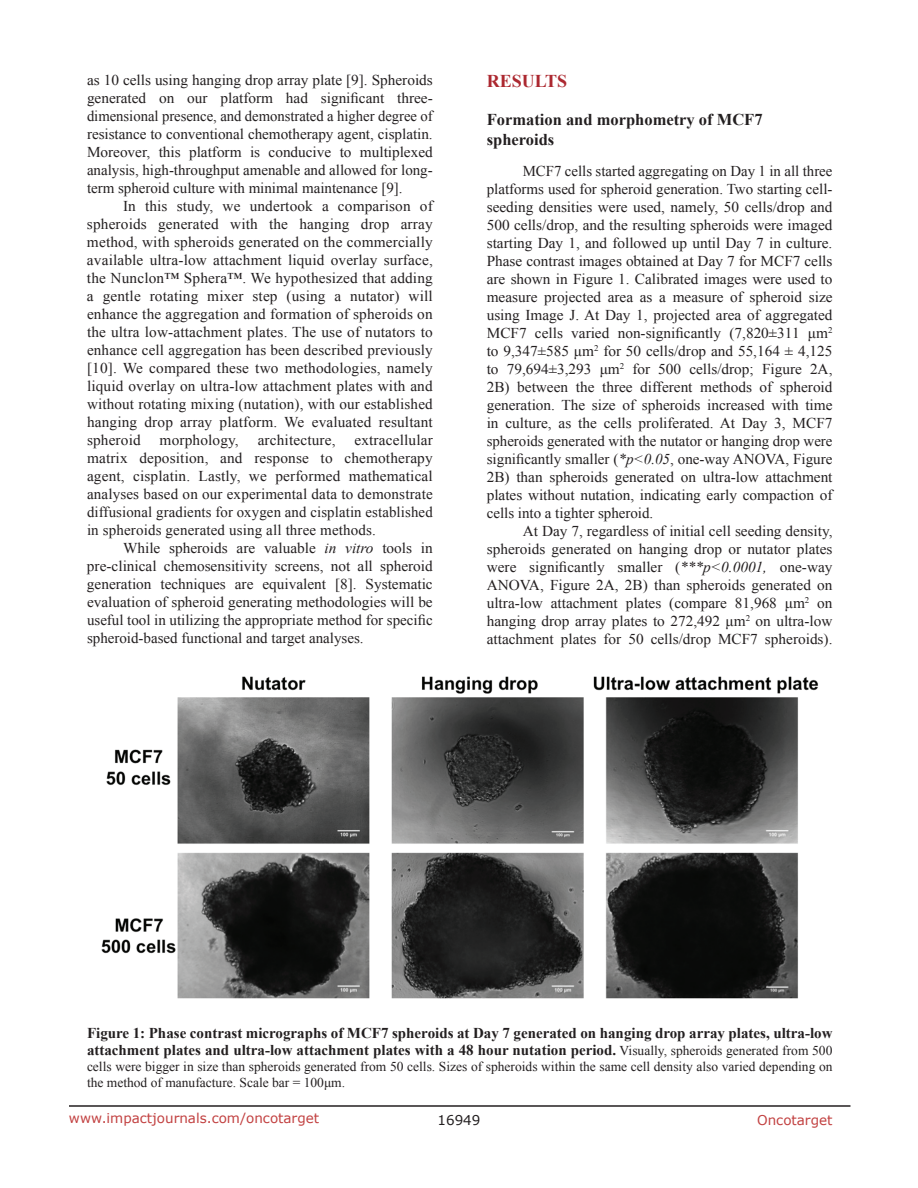
<style>
.page{position:relative;width:918px;height:1188px;background:#fff}
.page>*{position:absolute;margin:0;border:0;box-sizing:border-box;transform-origin:0 0}
.t1{font:700 18px "Times New Roman";color:#ac2830}
.t2{font:700 16.5px/19.8px "Times New Roman";color:#231f20}
.t3{font:15px/18px "Times New Roman";color:#231f20;text-align:justify}
.t4{font:700 15px/16.2px "Times New Roman";color:#231f20}
.t5{font:13.5px/16.2px "Times New Roman";color:#231f20}
.t6{font:13.5px "Verdana";color:#c24141}
.t7{font:13.5px "Verdana";color:#231f20}
.s1{font-style:italic}
.s2{font-weight:400;font-size:13.5px}
</style>
<div class="page">
<hr style="left:69px;top:1105px;width:781px;height:2px;background:#231f20">
<img style="left:101px;top:676px;width:718px;height:323px">
<p class="t3" style="left:87px;top:71px;width:347px">as 10 cells using hanging drop array plate [ 9 ]. Spheroids generated on our platform had significant three&shy;dimensional presence, and demonstrated a higher degree of resistance to conventional chemotherapy agent, cisplatin.<br>Moreover, this platform is conducive to multiplexed analysis, high-throughput amenable and allowed for long&shy;term spheroid culture with minimal maintenance [ 9 ].</p>
<p class="t3" style="left:87px;top:197px;width:347px;text-indent:36px">In this study, we undertook a comparison of spheroids generated with the hanging drop array method, with spheroids generated on the commercially available ultra-low attachment liquid overlay surface, the Nunclon™ Sphera™. We hypothesized that adding a gentle rotating mixer step (using a nutator) will enhance the aggregation and formation of spheroids on the ultra low-attachment plates. The use of nutators to enhance cell aggregation has been described previously [ 10 ]. We compared these two methodologies, namely liquid overlay on ultra-low attachment plates with and without rotating mixing (nutation), with our established hanging drop array platform. We evaluated resultant spheroid</p>
<p class="t3" style="left:87px;top:431px;width:347px;text-indent:267px">extracellular matrix deposition, and response to chemotherapy agent, cisplatin. Lastly, we performed mathematical analyses based on our experimental data to demonstrate diffusional gradients for oxygen and cisplatin established in spheroids generated using all three methods.</p>
<p class="t3" style="left:87px;top:539px;width:347px;text-indent:36px">While spheroids are valuable <span class="s1">in vitro</span> tools in pre-clinical chemosensitivity screens, not all spheroid generation techniques are equivalent [ 8 ]. Systematic evaluation of spheroid generating methodologies will be useful tool in utilizing the appropriate method for specific spheroid-based functional and target analyses.</p>
<p class="t3" style="left:160px;top:431px;width:81px">morphology,</p>
<p class="t3" style="left:258px;top:431px;width:79px">architecture,</p>
<p class="t1" style="left:487px;top:69px;width:82px">RESULTS</p>
<p class="t2" style="left:487px;top:109px;width:277px">Formation and morphometry of MCF7 spheroids</p>
<p class="t3" style="left:487px;top:162px;width:347px;text-indent:36px">MCF7 cells started aggregating on Day 1 in all three platforms used for spheroid generation. Two starting cell&shy;seeding densities were used, namely, 50 cells/drop and 500 cells/drop, and the resulting spheroids were imaged starting Day 1, and followed up until Day 7 in culture.<br>Phase contrast images obtained at Day 7 for MCF7 cells are shown in Figure 1 . Calibrated images were used to measure projected area as a measure of spheroid size using Image J. At Day 1, projected area of aggregated MCF7 cells varied non-significantly (7,820±311 μm <sup>2 </sup>to 9,347±585 μm <sup>2</sup> for 50 cells/drop and 55,164 ± 4,125 to 79,694±3,293 μm <sup>2</sup> for 500 cells/drop; Figure 2A , 2B ) between the three different methods of spheroid generation. The size of spheroids increased with time in culture, as the cells proliferated. At Day 3, MCF7 spheroids generated with the nutator or hanging drop were significantly smaller ( <span class="s1">*p&lt;0.05</span> , one-way ANOVA, Figure 2B ) than spheroids generated on ultra-low attachment plates without nutation, indicating early compaction of cells into a tighter spheroid.</p>
<p class="t3" style="left:487px;top:522px;width:347px;text-indent:36px">At Day 7, regardless of initial cell seeding density, spheroids generated on hanging drop or nutator plates were significantly smaller ( <span class="s1">***p&lt;0.0001,</span> one-way ANOVA, Figure 2A , 2B ) than spheroids generated on ultra-low attachment plates (compare 81,968 μm <sup>2</sup> on hanging drop array plates to 272,492 μm <sup>2</sup> on ultra-low attachment plates for 50 cells/drop MCF7 spheroids).</p>
<p class="t4" style="left:87px;top:1025px;width:747px">Figure 1: Phase contrast micrographs of MCF7 spheroids at Day 7 generated on hanging drop array plates, ultra-low attachment plates and ultra-low attachment plates with a 48 hour nutation period. <span class="s2">Visually, spheroids generated from 500</span></p>
<p class="t5" style="left:87px;top:1058px;width:747px">cells were bigger in size than spheroids generated from 50 cells. Sizes of spheroids within the same cell density also varied depending on the method of manufacture. Scale bar = 100μm.</p>
<p class="t6" style="left:69px;top:1109px;width:252px">www.impactjournals.com/oncotarget</p>
<p class="t7" style="left:438px;top:1111px;width:44px">16949</p>
<p class="t6" style="left:757px;top:1111px;width:77px">Oncotarget</p>
</div>
